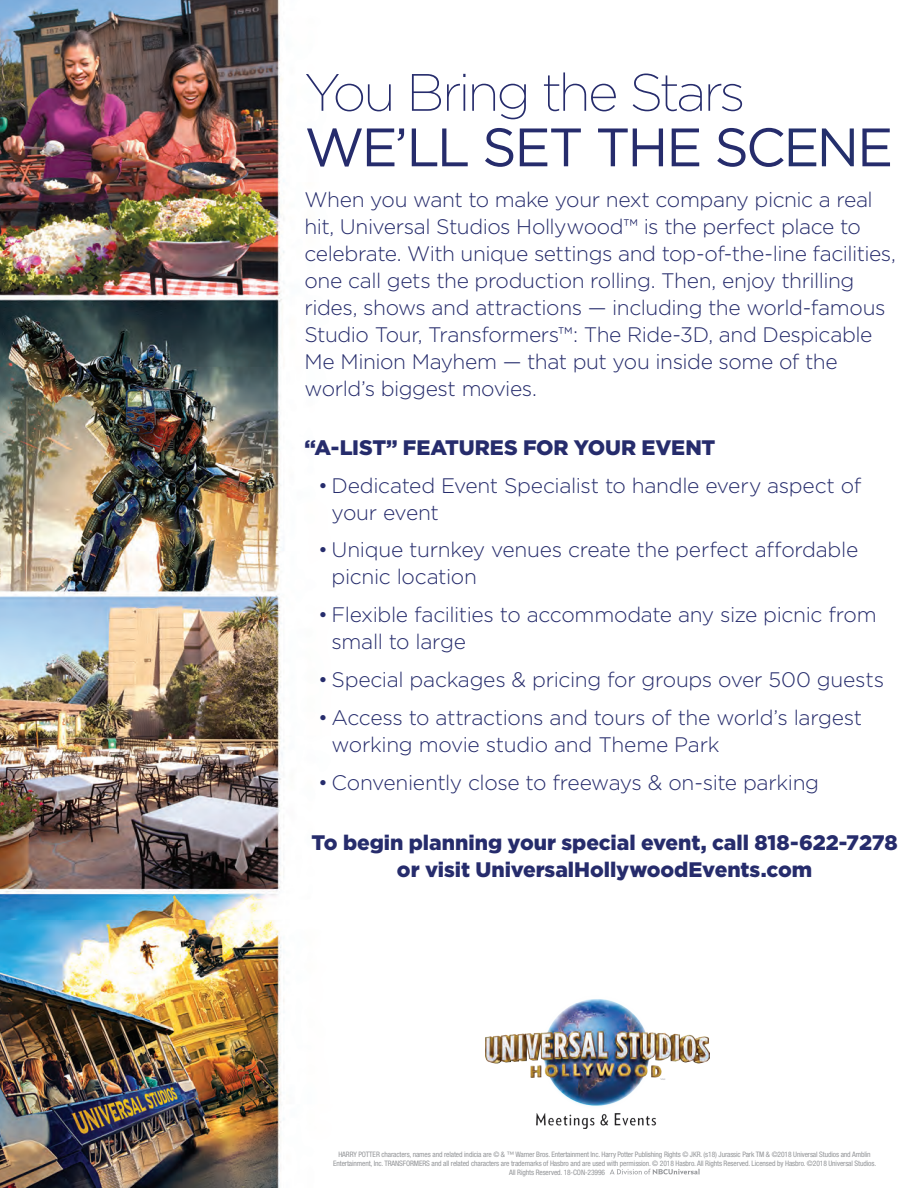
<style>
.page{position:relative;width:918px;height:1188px;background:#fff}
.page>*{position:absolute;margin:0;border:0;box-sizing:border-box;transform-origin:0 0}
.t1{font:54px "Gotham";letter-spacing:-.05em;color:#262c6c}
.t2{font:200 52.5px "Gotham";letter-spacing:-.055em;color:#262c6c}
.t3{font:300 21px/27px "Gotham";letter-spacing:-.02em;color:#262c6c}
.t4{font:900 21px/27px "Gotham";letter-spacing:-.005em;color:#262c6c;text-align:center}
.t5{font:condensed 7.5px "Helvetica Neue LT Std";letter-spacing:-.015em;color:#939598}
.s1{color:#24306c}
</style>
<div class="page">
<img style="left:0;top:0;width:710px;height:1188px">
<svg style="left:610px;top:1169px;width:90px;height:5px"></svg>
<img style="left:485px;top:996px;width:224px;height:132px">
<h1 class="t2" style="left:305px;top:60px;width:442px">You Bring the Stars</h1>
<h1 class="t1" style="left:305px;top:113px;width:590px">WE’LL SET THE SC<span class="s1">EN</span>E</h1>
<p class="t3" style="left:305px;top:185px;width:593px">When you want to make your next company picnic a real hit, Universal Studios Hollywood™ is the perfect place to celebrate. With unique settings and top-of-the-line facilities, one call gets the production rolling. Then, enjoy thrilling rides, shows and attractions — including the world-famous Studio Tour, Transformers™: The Ride-3D, and Despicable Me Minion Mayhem — that put you inside some of the world’s biggest movies.</p>
<h2 class="t4" style="left:305px;top:434px;width:412px">“A-LIST” FEATURES FOR YOUR EVENT</h2>
<p class="t3" style="left:332px;top:471px;width:531px;text-indent:-14px">• Dedicated Event Specialist to handle every aspect of your event</p>
<p class="t3" style="left:332px;top:536px;width:528px;text-indent:-14px">• Unique turnkey venues create the perfect affordable picnic location</p>
<p class="t3" style="left:332px;top:601px;width:547px;text-indent:-14px">• Flexible facilities to accommodate any size picnic from small to large</p>
<p class="t3" style="left:318px;top:665px;width:568px">• Special packages &amp; pricing for groups over 500 guests</p>
<p class="t3" style="left:332px;top:703px;width:532px;text-indent:-14px">• Access to attractions and tours of the world’s largest working movie studio and Theme Park</p>
<p class="t3" style="left:318px;top:768px;width:503px">• Conveniently close to freeways &amp; on-site parking</p>
<h2 class="t4" style="left:311px;top:829px;width:588px">To begin planning your special event, call 818-622-7278 or visit UniversalHollywoodEvents.com</h2>
<p class="t5" style="left:338px;top:1150px;width:534px">HARRY POTTER characters, names and related indicia are © &amp; ™ Warner Bros. Entertainment Inc. Harry Potter Publishing Rights © JKR. (s18) Jurassic Park TM &amp; ©2018 Universal Studios and Amblin</p>
<p class="t5" style="left:333px;top:1159px;width:544px">Entertainment, Inc. TRANSFORMERS and all related characters are trademarks of Hasbro and are used with permission. © 2018 Hasbro. All Rights Reserved. Licensed by Hasbro. ©2018 Universal Studios.</p>
<p class="t5" style="left:509px;top:1168px;width:98px">All Rights Reserved. 18-CON-23996</p>
</div>
